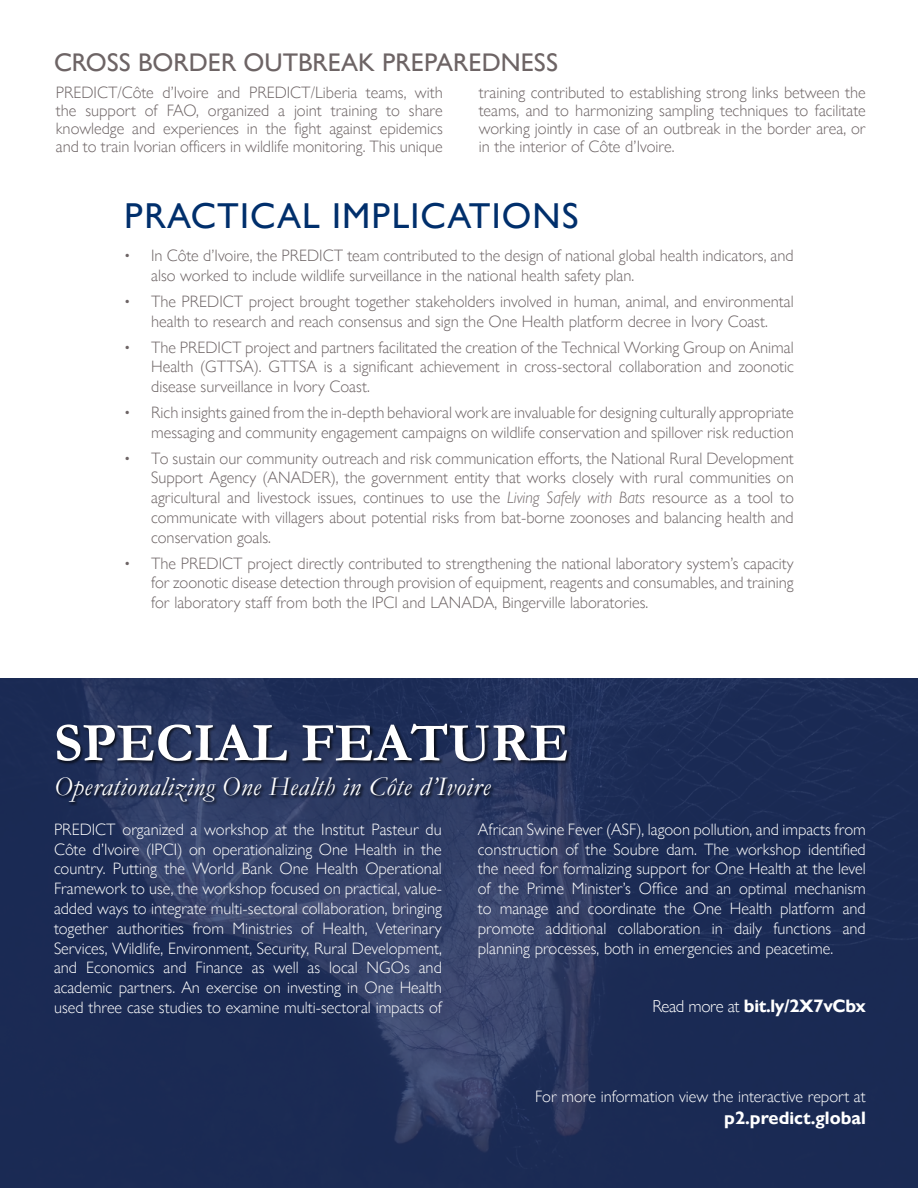
<style>
.page{position:relative;width:918px;height:1188px;background:#fff}
.page>*{position:absolute;margin:0;border:0;box-sizing:border-box;transform-origin:0 0}
.t1{font:700 55.5px "Garamond";color:#fff}
.t2{font:36px "Gill Sans Nova";letter-spacing:.03em;color:#002f6c}
.t3{font:italic 27px "Garamond";letter-spacing:.02em;color:#fff}
.t4{font:25.5px "Gill Sans Nova";color:#6d6465}
.t5{font:700 18px "Gill Sans Nova";letter-spacing:-.02em;color:#fff}
.t6{font:700 18px "Gill Sans Nova";color:#fff}
.t7{font:300 16.5px/19.8px "Gill Sans Nova";color:#6d6465;text-align:justify}
.t8{font:300 16.5px/19.8px "Gill Sans Nova";color:#fff;text-align:justify}
.s1{font-style:italic}
.s2{font-weight:300;font-size:17.25px}
</style>
<div class="page">
<svg style="left:0;top:679px;width:918px;height:509px;background:#213059"></svg>
<div style="left:55px;top:722px;width:516px;height:84px;background:#000;opacity:.75"></div>
<h3 class="t4" style="left:54px;top:48px;width:506px">CROSS BORDER OUTBREAK PREPAREDNESS</h3>
<p class="t7" style="left:56px;top:83px;width:389px;line-height:18px">PREDICT/Côte d’Ivoire and PREDICT/Liberia teams, with the support of FAO, organized a joint training to share knowledge and experiences in the fight against epidemics and to train Ivorian officers in wildlife monitoring. This unique</p>
<p class="t7" style="left:479px;top:83px;width:389px;line-height:18px">training contributed to establishing strong links between the teams, and to harmonizing sampling techniques to facilitate working jointly in case of an outbreak in the border area, or in the interior of Côte d’Ivoire.</p>
<h2 class="t2" style="left:124px;top:195px;width:456px">PRACTICAL IMPLICATIONS</h2>
<p class="t7" style="left:151px;top:246px;width:644px;text-indent:-27px">• In Côte d’Ivoire, the PREDICT team contributed to the design of national global health indicators, and also worked to include wildlife surveillance in the national health safety plan.</p>
<p class="t7" style="left:124px;top:292px;width:671px;text-align:center">• The PREDICT project brought together stakeholders involved in human, animal, and environmental health to research and reach consensus and sign the One Health platform decree in Ivory Coast.</p>
<p class="t7" style="left:151px;top:337px;width:644px;text-indent:-27px">• The PREDICT project and partners facilitated the creation of the Technical Working Group on Animal Health (GTTSA). GTTSA is a significant achievement in cross-sectoral collaboration and zoonotic disease surveillance in Ivory Coast.</p>
<p class="t7" style="left:124px;top:403px;width:671px;text-align:right">• Rich insights gained from the in-depth behavioral work are invaluable for designing culturally appropriate messaging and community engagement campaigns on wildlife conservation and spillover risk reduction</p>
<p class="t7" style="left:151px;top:448px;width:644px;text-indent:-27px">• To sustain our community outreach and risk communication efforts, the National Rural Development Support Agency (ANADER), the government entity that works closely with rural communities on agricultural and livestock issues, continues to use the <span class="s1">Living Safely with Bats</span> resource as a tool to communicate with villagers about potential risks from bat-borne zoonoses and balancing health and conservation goals.</p>
<p class="t7" style="left:151px;top:553px;width:644px;text-indent:-27px">• The PREDICT project directly contributed to strengthening the national laboratory system’s capacity for zoonotic disease detection through provision of equipment, reagents and consumables, and training for laboratory staff from both the IPCI and LANADA, Bingerville laboratories.</p>
<h1 class="t1" style="left:54px;top:705px;width:517px">SPECIAL FEATURE</h1>
<h3 class="t3" style="left:54px;top:768px;width:438px">Operationalizing One Health in Côte d’Ivoire</h3>
<p class="t8" style="left:54px;top:819px;width:389px">PREDICT organized a workshop at the Institut Pasteur du Côte d’Ivoire (IPCI) on operationalizing One Health in the country. Putting the World Bank One Health Operational Framework to use, the workshop focused on practical, value&shy;added ways to integrate multi-sectoral collaboration, bringing together authorities from Ministries of Health, Veterinary Services, Wildlife, Environment, Security, Rural Development, and Economics and Finance as well as local NGOs and academic partners. An exercise on investing in One Health used three case studies to examine multi-sectoral impacts of</p>
<p class="t8" style="left:478px;top:819px;width:389px">African Swine Fever (ASF), lagoon pollution, and impacts from construction of the Soubre dam. The workshop identified the need for formalizing support for One Health at the level of the Prime Minister’s Office and an optimal mechanism to manage and coordinate the One Health platform and promote additional collaboration in daily functions and planning processes, both in emergencies and peacetime.</p>
<p class="t5" style="left:652px;top:995px;width:215px"><span class="s2">Read more at</span> bit.ly/2X7vCbx</p>
<p class="t8" style="left:535px;top:1087px;width:332px">For more information view the interactive report at</p>
<p class="t6" style="left:724px;top:1107px;width:143px">p2.predict.global</p>
</div>
